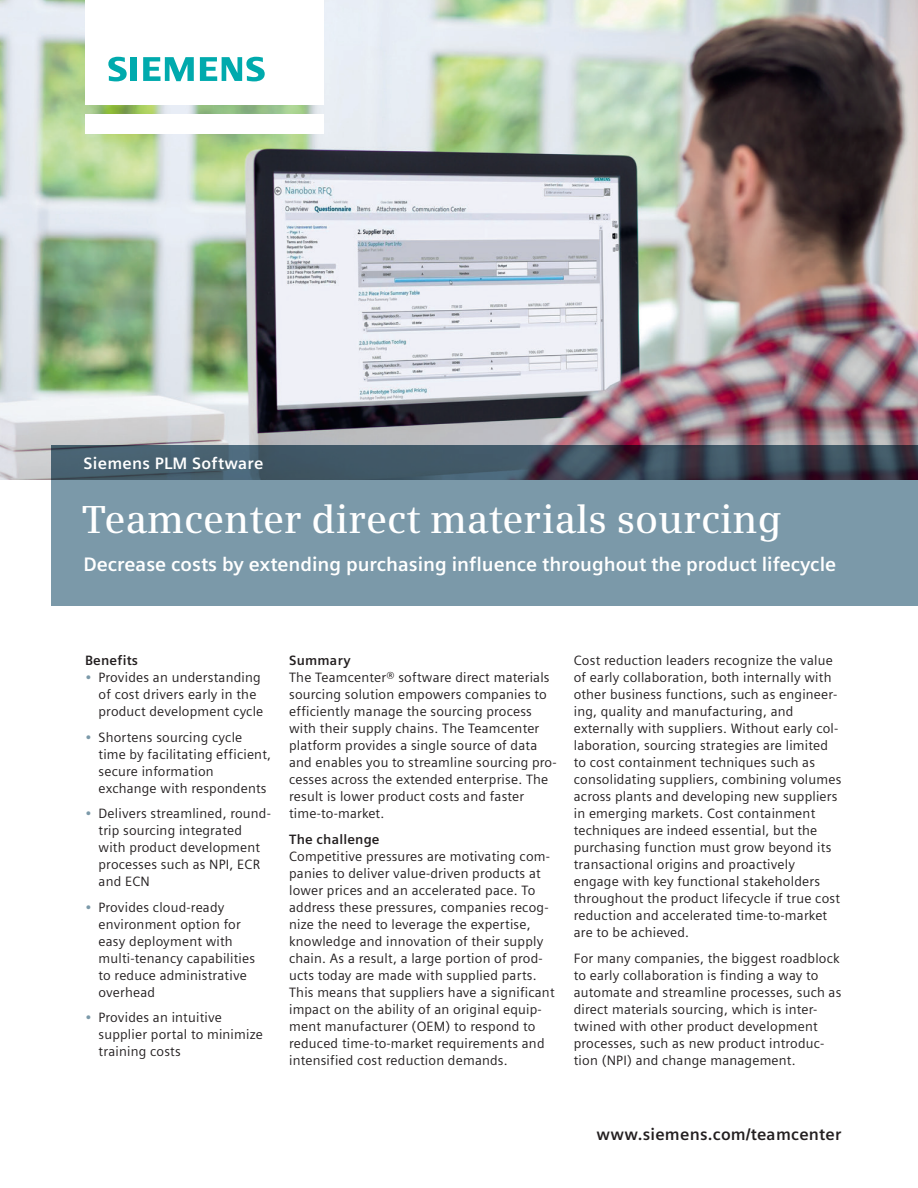
<style>
.page{position:relative;width:918px;height:1188px;background:#fff}
.page>*{position:absolute;margin:0;border:0;box-sizing:border-box;transform-origin:0 0}
.t1{font:600 39px "Siemens Serif";color:#fff}
.t2{font:700 19.5px "Siemens Sans";color:#fff}
.t3{font:700 16.5px "Siemens Sans";letter-spacing:.015em;color:#231f20}
.t4{font:700 16.5px "Siemens Sans";letter-spacing:.015em;color:#fff}
.t5{font:13.5px/17px "Siemens Sans";letter-spacing:.015em;color:#231f20}
.t6{font:700 13.5px "Siemens Sans";letter-spacing:.015em;color:#231f20}
.s1{color:#7b99a9}
</style>
<div class="page">
<img style="left:0;top:0;width:918px;height:480px">
<div style="left:85px;top:114px;width:238px;height:19px;background:#fff"></div>
<div style="left:85px;top:0;width:238px;height:105px;background:#fff"></div>
<svg style="left:108px;top:57px;width:19px;height:24px"></svg>
<div style="left:130px;top:57px;width:7px;height:24px;background:#00aaad"></div>
<svg style="left:143px;top:57px;width:51px;height:24px"></svg>
<svg style="left:200px;top:57px;width:65px;height:24px"></svg>
<svg style="left:51px;top:446px;width:867px;height:34px;background:#3e4e5d"></svg>
<div style="left:51px;top:480px;width:867px;height:125px;background:#7b99a9"></div>
<p class="t4" style="left:84px;top:453px;width:181px">Siemens PLM Software</p>
<h1 class="t1" style="left:82px;top:497px;width:701px">Teamcenter direct materials sourcing</h1>
<h2 class="t2" style="left:83px;top:553px;width:754px">Decrease costs by extending purchasing influence throughout the product lifecycle</h2>
<p class="t6" style="left:85px;top:653px;width:55px">Benefits</p>
<p class="t5" style="left:99px;top:669px;width:166px;text-indent:-14px"><span class="s1">•</span> Provides an understanding of cost drivers early in the product development cycle</p>
<p class="t5" style="left:99px;top:728px;width:174px;text-indent:-14px"><span class="s1">•</span> Shortens sourcing cycle time by facilitating efficient, secure information exchange with respondents</p>
<p class="t5" style="left:99px;top:805px;width:174px;text-indent:-14px"><span class="s1">•</span> Delivers streamlined, round&shy;trip sourcing integrated with product development processes such as NPI, ECR and ECN</p>
<p class="t5" style="left:99px;top:899px;width:158px;text-indent:-14px"><span class="s1">•</span> Provides cloud-ready environment option for easy deployment with multi-tenancy capabilities to reduce administrative overhead</p>
<p class="t5" style="left:99px;top:1009px;width:166px;text-indent:-14px"><span class="s1">•</span> Provides an intuitive supplier portal to minimize training costs</p>
<p class="t6" style="left:289px;top:653px;width:63px">Summary</p>
<p class="t5" style="left:289px;top:669px;width:269px">The Teamcenter® software direct materials sourcing solution empowers companies to efficiently manage the sourcing process with their supply chains. The Teamcenter platform provides a single source of data and enables you to streamline sourcing pro&shy;cesses across the extended enterprise. The result is lower product costs and faster time-to-market.</p>
<p class="t6" style="left:289px;top:831px;width:92px">The challenge</p>
<p class="t5" style="left:289px;top:848px;width:267px">Competitive pressures are motivating com&shy;panies to deliver value-driven products at lower prices and an accelerated pace. To address these pressures, companies recog&shy;nize the need to leverage the expertise, knowledge and innovation of their supply chain. As a result, a large portion of prod&shy;ucts today are made with supplied parts.<br>This means that suppliers have a significant impact on the ability of an original equip&shy;ment manufacturer (OEM) to respond to reduced time-to-market requirements and intensified cost reduction demands.</p>
<p class="t5" style="left:574px;top:652px;width:269px">Cost reduction leaders recognize the value of early collaboration, both internally with other business functions, such as engineer&shy;ing, quality and manufacturing, and externally with suppliers. Without early col&shy;laboration, sourcing strategies are limited to cost containment techniques such as consolidating suppliers, combining volumes across plants and developing new suppliers in emerging markets. Cost containment techniques are indeed essential, but the purchasing function must grow beyond its transactional origins and proactively engage with key functional stakeholders throughout the product lifecycle if true cost reduction and accelerated time-to-market are to be achieved.</p>
<p class="t5" style="left:574px;top:950px;width:269px">For many companies, the biggest roadblock to early collaboration is finding a way to automate and streamline processes, such as direct materials sourcing, which is inter&shy;twined with other product development processes, such as new product introduc&shy;tion (NPI) and change management.</p>
<p class="t3" style="left:597px;top:1124px;width:246px">www.siemens.com/teamcenter</p>
</div>
